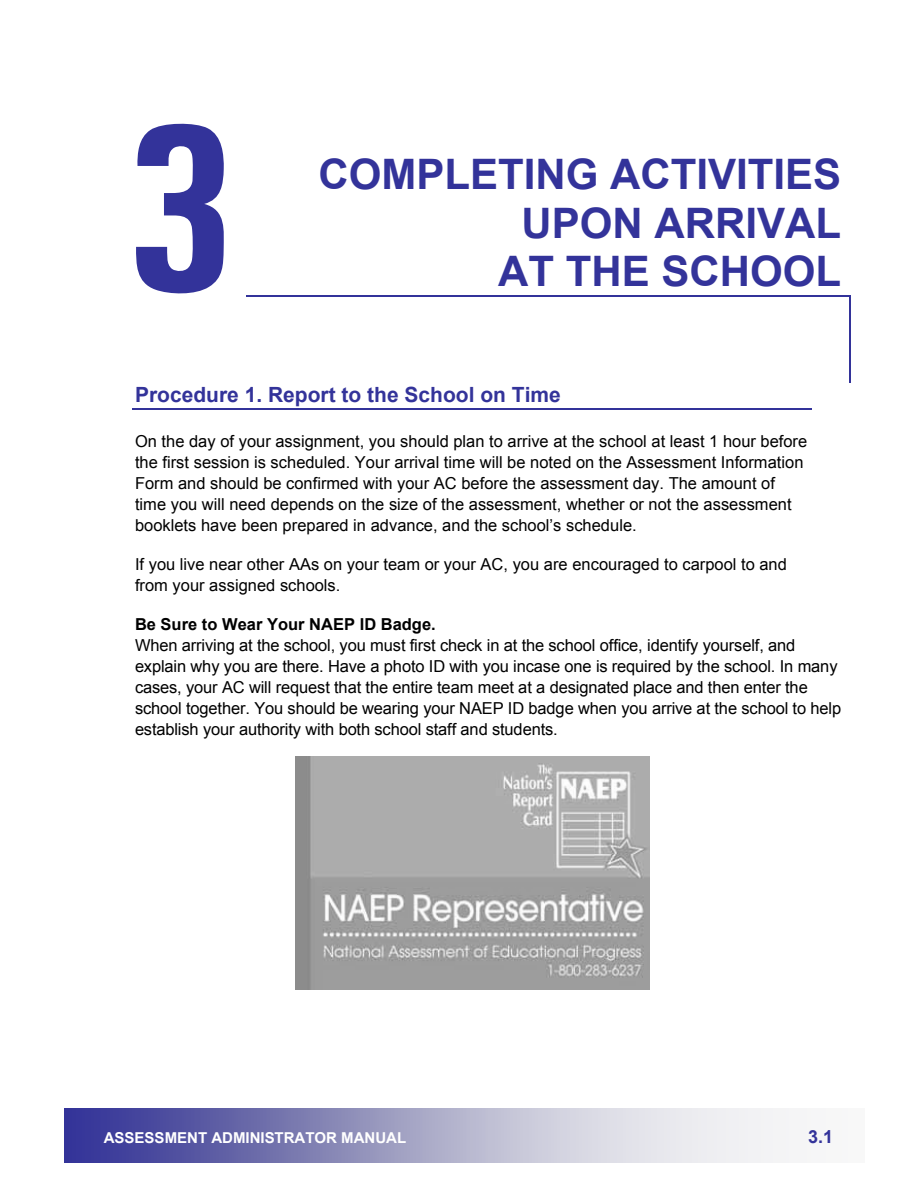
<style>
.page{position:relative;width:918px;height:1188px;background:#fff}
.page>*{position:absolute;margin:0;border:0;box-sizing:border-box;transform-origin:0 0}
.t1{font:700 42px/48.3px "Arial";color:#33339a;text-align:right}
.t2{font:700 21px "Arial";color:#33339a}
.t3{font:700 18px "Arial";color:#33339a}
.t4{font:16.5px/21px "Arial";color:#000}
.t5{font:700 16.5px "Arial";color:#000}
.t6{font:700 15px "Arial";color:#fff}
</style>
<div class="page">
<img style="left:65px;top:1108px;width:724px;height:54px">
<svg style="left:136px;top:123px;width:88px;height:171px"></svg>
<hr style="left:246px;top:295px;width:603px;height:1px;background:#33339a">
<hr style="left:849px;top:296px;width:1px;height:87px;background:#33339a">
<hr style="left:133px;top:408px;width:679px;height:2px;background:#33339a">
<img style="left:295px;top:756px;width:355px;height:233px">
<h1 class="t1" style="left:319px;top:151px;width:524px">COMPLETING ACTIVITIES<br>UPON ARRIVAL<br>AT THE SCHOOL</h1>
<p class="t2" style="left:135px;top:383px;width:427px">Procedure 1. Report to the School on Time</p>
<p class="t4" style="left:135px;top:431px;width:674px">On the day of your assignment, you should plan to arrive at the school at least 1 hour before the first session is scheduled. Your arrival time will be noted on the Assessment Information Form and should be confirmed with your AC before the assessment day. The amount of time you will need depends on the size of the assessment, whether or not the assessment booklets have been prepared in advance, and the school’s schedule.</p>
<p class="t4" style="left:135px;top:553px;width:653px">If you live near other AAs on your team or your AC, you are encouraged to carpool to and from your assigned schools.</p>
<p class="t5" style="left:135px;top:615px;width:302px">Be Sure to Wear Your NAEP ID Badge.</p>
<p class="t4" style="left:135px;top:634px;width:708px">When arriving at the school, you must first check in at the school office, identify yourself, and explain why you are there. Have a photo ID with you incase one is required by the school. In many cases, your AC will request that the entire team meet at a designated place and then enter the school together. You should be wearing your NAEP ID badge when you arrive at the school to help establish your authority with both school staff and students.</p>
<p class="t6" style="left:104px;top:1130px;width:304px">ASSESSMENT ADMINISTRATOR MANUAL</p>
<p class="t3" style="left:808px;top:1127px;width:27px">3.1</p>
</div>
